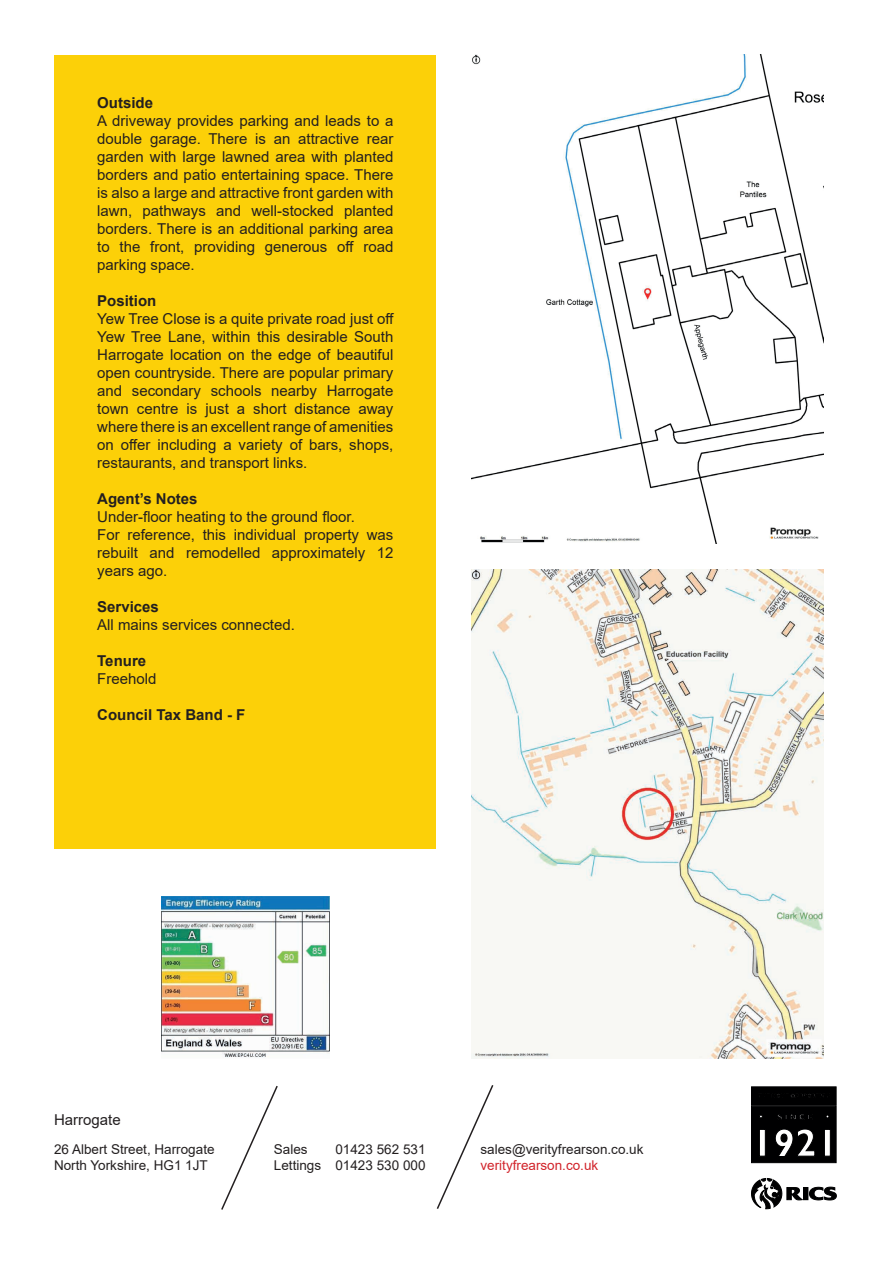
<style>
.page{position:relative;width:893px;height:1263px;background:#fff}
.page>*{position:absolute;margin:0;border:0;box-sizing:border-box;transform-origin:0 0}
.t1{font:15px/18px "Arial";color:#231f20;text-align:justify}
.t2{font:700 15px "Arial";color:#231f20}
.t3{font:13.5px/16.2px "Arial";color:#231f20}
.t4{font:13.5px "Arial";color:#d1232a}
</style>
<div class="page">
<div style="left:55px;top:55px;width:381px;height:793px;background:#fcd008"></div>
<img style="left:472px;top:54px;width:352px;height:489px">
<img style="left:472px;top:570px;width:352px;height:489px">
<img style="left:162px;top:896px;width:167px;height:162px">
<svg style="left:221px;top:1085px;width:57px;height:125px"></svg>
<svg style="left:436px;top:1085px;width:58px;height:124px"></svg>
<svg style="left:751px;top:1086px;width:86px;height:77px;background:#1d1d1e"></svg>
<svg style="left:809px;top:1186px;width:28px;height:15px"></svg>
<div style="left:803px;top:1187px;width:5px;height:13px;background:#000001"></div>
<svg style="left:751px;top:1178px;width:52px;height:31px"></svg>
<p class="t2" style="left:97px;top:92px;width:57px">Outside</p>
<p class="t1" style="left:97px;top:112px;width:298px">A driveway provides parking and leads to a double garage. There is an attractive rear garden with large lawned area with planted borders and patio entertaining space. There is also a large and attractive front garden with lawn, pathways and well-stocked planted borders. There is an additional parking area to the front, providing generous off road parking space.</p>
<p class="t2" style="left:97px;top:290px;width:61px">Position</p>
<p class="t1" style="left:97px;top:310px;width:298px">Yew Tree Close is a quite private road just off Yew Tree Lane, within this desirable South Harrogate location on the edge of beautiful open countryside. There are popular primary and secondary schools nearby Harrogate town centre is just a short distance away where there is an excellent range of amenities on offer including a variety of bars, shops, restaurants, and transport links.</p>
<p class="t2" style="left:97px;top:488px;width:102px">Agent’s Notes</p>
<p class="t1" style="left:97px;top:508px;width:298px;text-align:left">Under-floor heating to the ground floor.<br>For reference, this individual property was rebuilt and remodelled approximately 12 years ago.</p>
<p class="t2" style="left:97px;top:596px;width:63px">Services</p>
<p class="t1" style="left:97px;top:616px;width:199px">All mains services connected.</p>
<p class="t2" style="left:97px;top:650px;width:50px">Tenure</p>
<p class="t1" style="left:97px;top:670px;width:61px">Freehold</p>
<p class="t2" style="left:97px;top:704px;width:150px">Council Tax Band - F</p>
<p class="t1" style="left:54px;top:1111px;width:68px">Harrogate</p>
<p class="t3" style="left:54px;top:1141px;width:162px">26 Albert Street, Harrogate<br>North Yorkshire, HG1 1JT</p>
<p class="t3" style="left:274px;top:1141px;width:35px">Sales</p>
<p class="t3" style="left:274px;top:1141px;width:153px;text-align:right">01423 562 531<br>Lettings 01423 530 000</p>
<p class="t3" style="left:480px;top:1141px;width:164px">sales@verityfrearson.co.uk</p>
<p class="t4" style="left:480px;top:1156px;width:119px">verityfrearson.co.uk</p>
</div>
